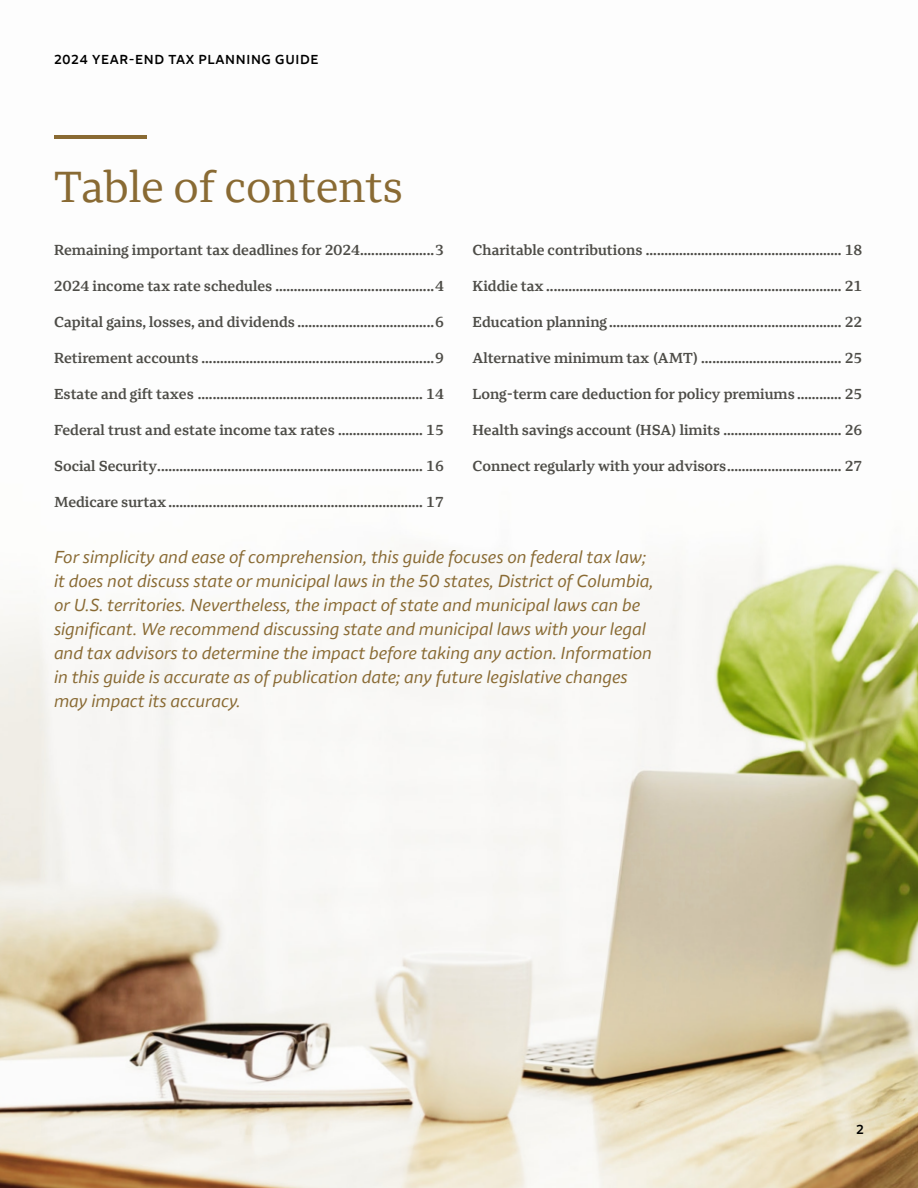
<style>
.page{position:relative;width:918px;height:1188px;background:#fff}
.page>*{position:absolute;margin:0;border:0;box-sizing:border-box;transform-origin:0 0}
.t1{font:45px "Wells Fargo Serif";color:#896a33}
.t2{font:italic 18px/24px "Wells Fargo Sans";color:#896a33}
.t3{font:600 15px "Wells Fargo Serif";color:#4d4c47}
.t4{font:600 13.5px "Wells Fargo Sans";letter-spacing:.05em;color:#000}
</style>
<div class="page">
<img style="left:0;top:135px;width:918px;height:1053px">
<hr style="left:54px;top:135px;width:92px;height:3px;background:#896a33">
<p class="t4" style="left:54px;top:51px;width:266px">2024 YEAR-END TAx PLANNING GUIDE</p>
<h2 class="t1" style="left:54px;top:160px;width:351px">Table of contents</h2>
<p class="t3" style="left:54px;top:240px;width:391px">Remaining important tax deadlines for 2024....................3</p>
<p class="t3" style="left:54px;top:276px;width:392px">2024 income tax rate schedules ...........................................4</p>
<p class="t3" style="left:54px;top:312px;width:391px">Capital gains, losses, and dividends .....................................6</p>
<p class="t3" style="left:54px;top:348px;width:391px">Retirement accounts ...............................................................9</p>
<p class="t3" style="left:54px;top:384px;width:391px">Estate and gift taxes ............................................................. 14</p>
<p class="t3" style="left:54px;top:420px;width:391px">Federal trust and estate income tax rates ....................... 15</p>
<p class="t3" style="left:54px;top:456px;width:391px">Social Security........................................................................ 16</p>
<p class="t3" style="left:54px;top:492px;width:391px">Medicare surtax ..................................................................... 17</p>
<p class="t3" style="left:472px;top:240px;width:392px">Charitable contributions ..................................................... 18</p>
<p class="t3" style="left:472px;top:276px;width:392px">Kiddie tax ................................................................................ 21</p>
<p class="t3" style="left:472px;top:312px;width:392px">Education planning............................................................... 22</p>
<p class="t3" style="left:472px;top:348px;width:392px">Alternative minimum tax (AMT) ...................................... 25</p>
<p class="t3" style="left:472px;top:384px;width:392px">Long-term care deduction for policy premiums ............ 25</p>
<p class="t3" style="left:472px;top:420px;width:392px">Health savings account (HSA) limits ................................ 26</p>
<p class="t3" style="left:472px;top:456px;width:391px">Connect regularly with your advisors............................... 27</p>
<p class="t2" style="left:54px;top:545px;width:601px">For simplicity and ease of comprehension, this guide focuses on federal tax law; it does not discuss state or municipal laws in the 50 states, District of Columbia, or U.S. territories. Nevertheless, the impact of state and municipal laws can be significant. We recommend discussing state and municipal laws with your legal and tax advisors to determine the impact before taking any action. Information in this guide is accurate as of publication date; any future legislative changes may impact its accuracy.</p>
<p class="t4" style="left:856px;top:1121px;width:9px">2</p>
</div>
